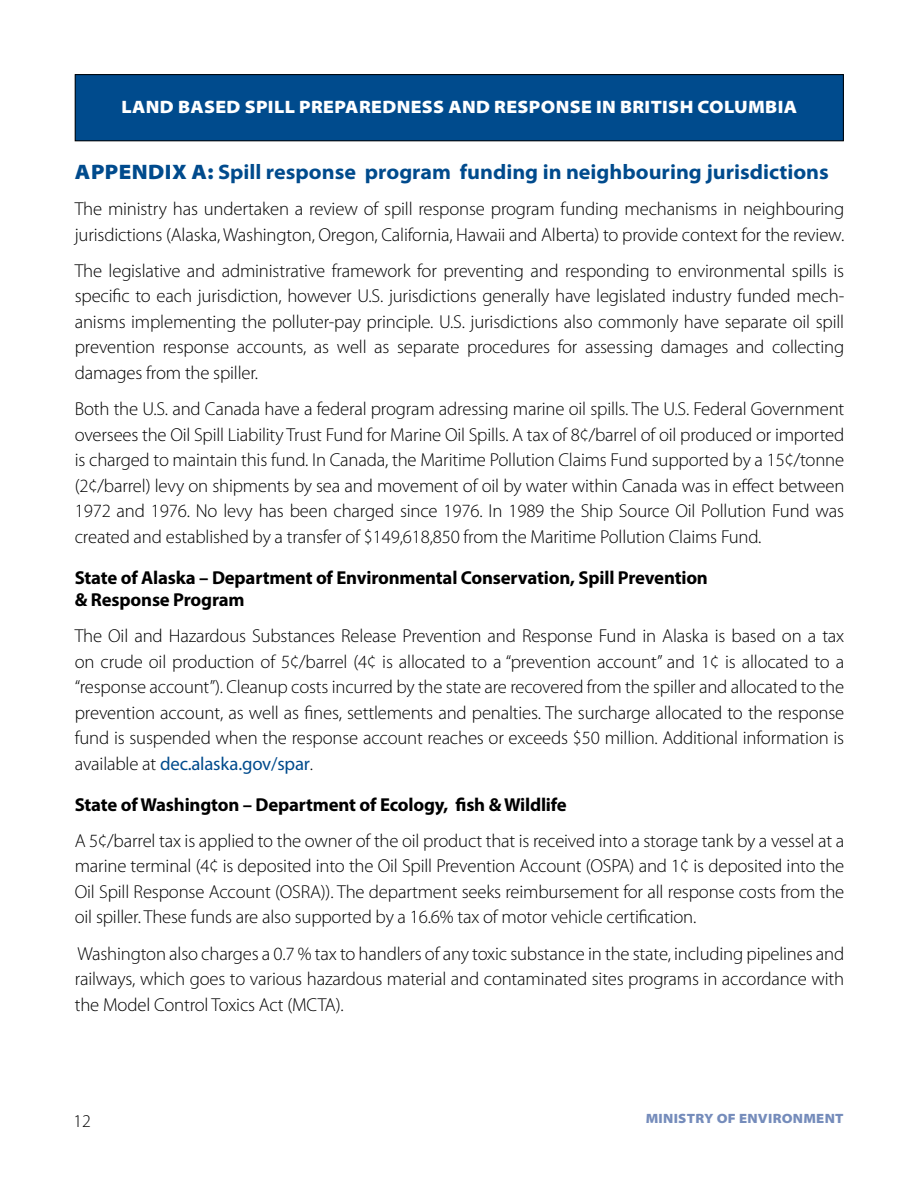
<style>
.page{position:relative;width:918px;height:1188px;background:#fff}
.page>*{position:absolute;margin:0;border:0;box-sizing:border-box;transform-origin:0 0}
.text{font:700 semi-expanded 21px "Myriad Pro";color:#004b8d}
.text-2{font:300 18.75px/25.5px "Myriad Pro";letter-spacing:-.01em;color:#000;text-align:justify}
.text-3{font:700 18.75px/22.5px "Myriad Pro";letter-spacing:-.01em;color:#000}
.t1{font:900 semi-expanded 18px "Myriad Pro";letter-spacing:.02em;color:#fff}
.t2{font:300 18px "Myriad Pro";color:#000}
.t3{font:900 semi-expanded 13.5px "Myriad Pro";letter-spacing:.02em;color:#758cbb}
.s1{font-weight:900}
.s2{font-weight:400;color:#004b8d}
</style>
<div class="page">
<div style="left:75px;top:75px;width:768px;height:66px;background:#004b8d"></div>
<div style="left:75px;top:74px;width:769px;height:67px;border:1px solid #000"></div>
<p class="t1" style="left:121px;top:97px;width:677px">LAND BASED SPILL PREPAREDNESS AND RESPONSE IN BRITISH COLUMBIA</p>
<p class="text" style="left:75px;top:160px;width:755px"><span class="s1">APPENDIX A:</span> Spill response program funding in neighbouring jurisdictions</p>
<p class="text-2" style="left:75px;top:197px;width:771px">The ministry has undertaken a review of spill response program funding mechanisms in neighbouring jurisdictions (Alaska, Washington, Oregon, California, Hawaii and Alberta) to provide context for the review.</p>
<p class="text-2" style="left:75px;top:258px;width:771px">The legislative and administrative framework for preventing and responding to environmental spills is specific to each jurisdiction, however U.S. jurisdictions generally have legislated industry funded mech&shy;anisms implementing the polluter-pay principle. U.S. jurisdictions also commonly have separate oil spill prevention response accounts, as well as separate procedures for assessing damages and collecting damages from the spiller.</p>
<p class="text-2" style="left:75px;top:397px;width:771px">Both the U.S. and Canada have a federal program adressing marine oil spills. The U.S. Federal Government oversees the Oil Spill Liability Trust Fund for Marine Oil Spills. A tax of 8¢/barrel of oil produced or imported is charged to maintain this fund. In Canada, the Maritime Pollution Claims Fund supported by a 15¢/tonne (2¢/barrel) levy on shipments by sea and movement of oil by water within Canada was in effect between 1972 and 1976. No levy has been charged since 1976. In 1989 the Ship Source Oil Pollution Fund was created and established by a transfer of $149,618,850 from the Maritime Pollution Claims Fund.</p>
<p class="text-3" style="left:75px;top:565px;width:635px">State of Alaska – Department of Environmental Conservation, Spill Prevention &amp; Response Program</p>
<p class="text-2" style="left:75px;top:624px;width:771px">The Oil and Hazardous Substances Release Prevention and Response Fund in Alaska is based on a tax on crude oil production of 5¢/barrel (4¢ is allocated to a “prevention account” and 1¢ is allocated to a “response account”). Cleanup costs incurred by the state are recovered from the spiller and allocated to the prevention account, as well as fines, settlements and penalties. The surcharge allocated to the response fund is suspended when the response account reaches or exceeds $50 million. Additional information is available at <span class="s2">dec.alaska.gov/spar</span>.</p>
<p class="text-3" style="left:75px;top:793px;width:494px">State of Washington – Department of Ecology, fish &amp; Wildlife</p>
<p class="text-2" style="left:75px;top:828px;width:771px">A 5¢/barrel tax is applied to the owner of the oil product that is received into a storage tank by a vessel at a marine terminal (4¢ is deposited into the Oil Spill Prevention Account (OSPA) and 1¢ is deposited into the Oil Spill Response Account (OSRA)). The department seeks reimbursement for all response costs from the oil spiller. These funds are also supported by a 16.6% tax of motor vehicle certification.</p>
<p class="text-2" style="left:75px;top:941px;width:771px">Washington also charges a 0.7 % tax to handlers of any toxic substance in the state, including pipelines and railways, which goes to various hazardous material and contaminated sites programs in accordance with the Model Control Toxics Act (MCTA).</p>
<p class="t2" style="left:73px;top:1111px;width:19px">12</p>
<p class="t3" style="left:646px;top:1111px;width:199px">MINISTRY OF ENVIRONMENT</p>
</div>
